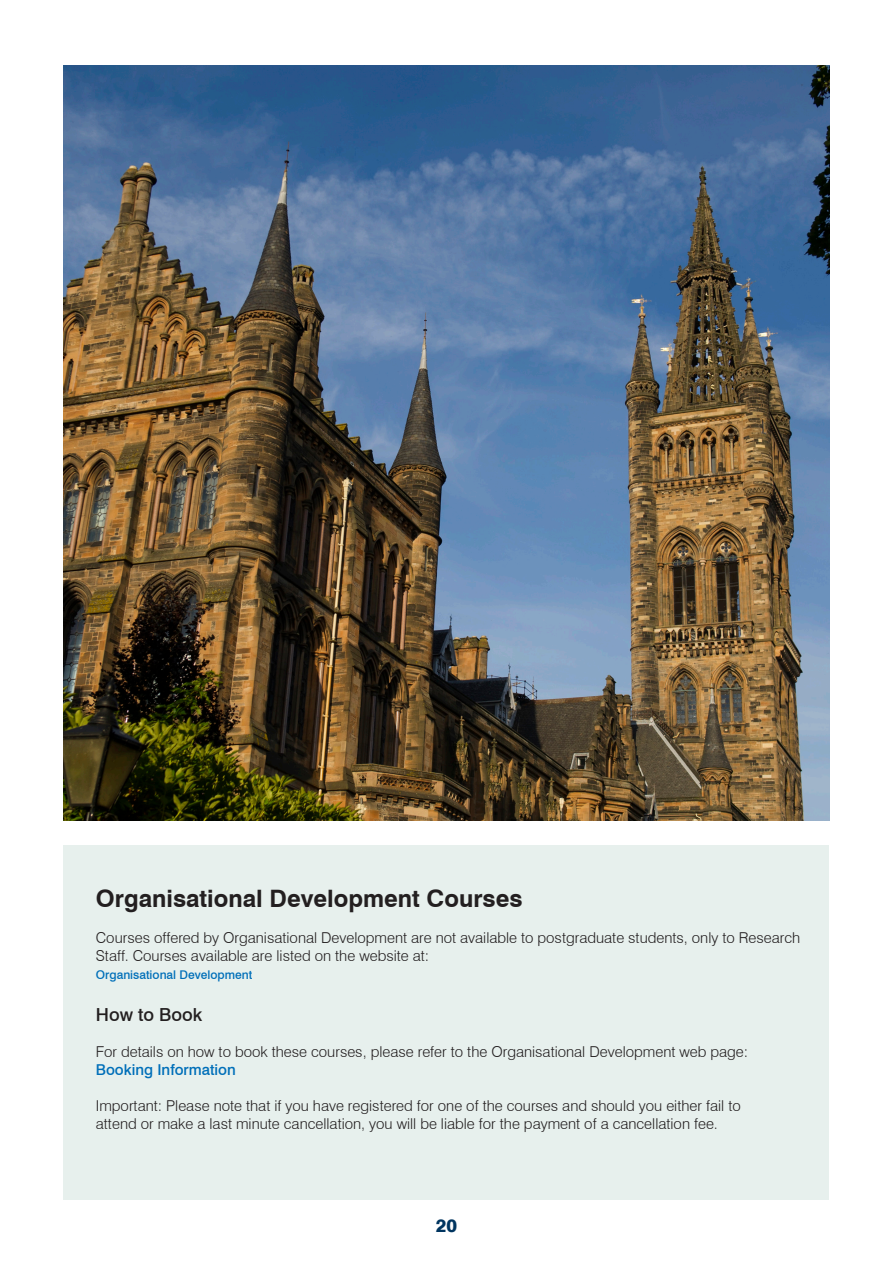
<style>
.page{position:relative;width:893px;height:1263px;background:#fff}
.page>*{position:absolute;margin:0;border:0;box-sizing:border-box;transform-origin:0 0}
.t1{font:700 24px "Swiss 721 BT";color:#231f20}
.t2{font:500 18px "Swiss 721 BT";color:#231f20}
.t3{font:800 18px "Swiss 721 BT";color:#003560}
.t4{font:300 15px/18px "Swiss 721 BT";color:#231f20}
.t5{font:500 12px "Swiss 721 BT";color:#006fb9}
.s1{font-weight:500;color:#006fb9}
</style>
<div class="page">
<div style="left:64px;top:845px;width:765px;height:354px;background:#e7f0ed"></div>
<img style="left:64px;top:66px;width:765px;height:755px">
<p class="t1" style="left:96px;top:884px;width:428px">Organisational Development Courses</p>
<p class="t4" style="left:96px;top:929px;width:706px">Courses offered by Organisational Development are not available to postgraduate students, only to Research<br>Staff. Courses available are listed on the website at:</p>
<p class="t5" style="left:96px;top:968px;width:158px">Organisational Development</p>
<p class="t2" style="left:96px;top:1004px;width:108px">How to Book</p>
<p class="t4" style="left:96px;top:1043px;width:654px">For details on how to book these courses, please refer to the Organisational Development web page:<br><span class="s1">Booking Information</span></p>
<p class="t4" style="left:96px;top:1097px;width:646px">Important: Please note that if you have registered for one of the courses and should you either fail to attend or make a last minute cancellation, you will be liable for the payment of a cancellation fee.</p>
<p class="t3" style="left:436px;top:1215px;width:23px">20</p>
</div>
